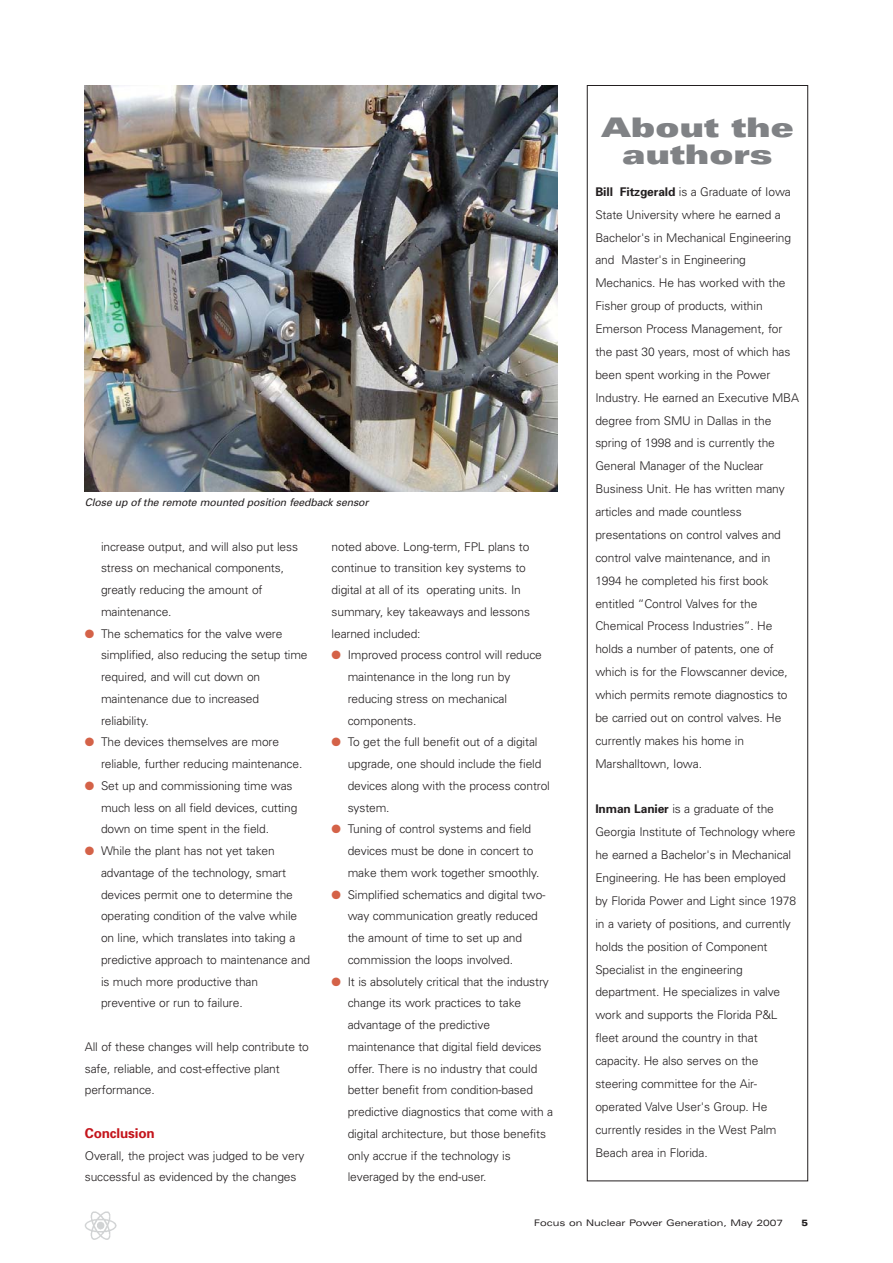
<style>
.page{position:relative;width:893px;height:1263px;background:#fff}
.page>*{position:absolute;margin:0;border:0;box-sizing:border-box;transform-origin:0 0}
.t1{font:900 expanded 27px/27px "Univers";color:#808285;text-align:center}
.t2{font:700 13.5px "Univers";letter-spacing:-.01em;color:#c4151c}
.t3{font:300 12px/21.8px "Univers";letter-spacing:-.01em;color:#231f20}
.t4{font:italic 10.5px "Univers";color:#231f20}
.t5{font:expanded 9px "Univers";color:#231f20}
.t6{font:900 expanded 9px "Univers";color:#231f20}
.s1{color:#d46248}
.s2{font-weight:700}
</style>
<div class="page">
<img style="left:84px;top:1211px;width:32px;height:29px">
<div style="left:587px;top:85px;width:221px;height:1096px;border:1px solid #231f20"></div>
<img style="left:85px;top:85px;width:472px;height:407px">
<p class="t4" style="left:85px;top:499px;width:287px">Close up of the remote mounted position feedback sensor</p>
<p class="t3" style="left:101px;top:537px;width:198px">increase output, and will also put less stress on mechanical components, greatly reducing the amount of maintenance.</p>
<p class="t3" style="left:101px;top:624px;width:208px;text-indent:-16px"><span class="s1">●</span> The schematics for the valve were simplified, also reducing the setup time required, and will cut down on maintenance due to increased reliability.</p>
<p class="t3" style="left:101px;top:732px;width:203px;text-indent:-16px"><span class="s1">●</span> The devices themselves are more reliable, further reducing maintenance.</p>
<p class="t3" style="left:101px;top:776px;width:198px;text-indent:-16px"><span class="s1">●</span> Set up and commissioning time was much less on all field devices, cutting down on time spent in the field.</p>
<p class="t3" style="left:101px;top:841px;width:211px;text-indent:-16px"><span class="s1">●</span> While the plant has not yet taken advantage of the technology, smart devices permit one to determine the operating condition of the valve while on line, which translates into taking a predictive approach to maintenance and is much more productive than preventive or run to failure.</p>
<p class="t3" style="left:85px;top:1037px;width:225px">All of these changes will help contribute to safe, reliable, and cost-effective plant performance.</p>
<p class="t2" style="left:85px;top:1128px;width:71px">Conclusion</p>
<p class="t3" style="left:85px;top:1146px;width:221px">Overall, the project was judged to be very successful as evidenced by the changes</p>
<p class="t3" style="left:331px;top:537px;width:200px">noted above. Long-term, FPL plans to continue to transition key systems to digital at all of its operating units. In summary, key takeaways and lessons learned included:</p>
<p class="t3" style="left:348px;top:645px;width:196px;text-indent:-16px"><span class="s1">●</span> Improved process control will reduce maintenance in the long run by reducing stress on mechanical components.</p>
<p class="t3" style="left:348px;top:732px;width:204px;text-indent:-16px"><span class="s1">●</span> To get the full benefit out of a digital upgrade, one should include the field devices along with the process control system.</p>
<p class="t3" style="left:348px;top:819px;width:193px;text-indent:-16px"><span class="s1">●</span> Tuning of control systems and field devices must be done in concert to make them work together smoothly.</p>
<p class="t3" style="left:348px;top:885px;width:199px;text-indent:-16px"><span class="s1">●</span> Simplified schematics and digital two&shy;way communication greatly reduced the amount of time to set up and commission the loops involved.</p>
<p class="t3" style="left:348px;top:972px;width:207px;text-indent:-16px"><span class="s1">●</span> It is absolutely critical that the industry change its work practices to take advantage of the predictive maintenance that digital field devices offer. There is no industry that could better benefit from condition-based predictive diagnostics that come with a digital architecture, but those benefits only accrue if the technology is leveraged by the end-user.</p>
<h1 class="t1" style="left:601px;top:116px;width:193px">About the authors</h1>
<p class="t3" style="left:595px;top:181px;width:205px;line-height:23px"><span class="s2">Bill Fitzgerald</span> is a Graduate of Iowa<br>State University where he earned a<br>Bachelor's in Mechanical Engineering and Master's in Engineering<br>Mechanics. He has worked with the<br>Fisher group of products, within<br>Emerson Process Management, for the past 30 years, most of which has been spent working in the Power<br>Industry. He earned an Executive MBA degree from SMU in Dallas in the spring of 1998 and is currently the<br>General Manager of the Nuclear<br>Business Unit. He has written many articles and made countless presentations on control valves and control valve maintenance, and in<br>1994 he completed his first book entitled “Control Valves for the<br>Chemical Process Industries”. He holds a number of patents, one of which is for the Flowscanner device, which permits remote diagnostics to be carried out on control valves. He currently makes his home in<br>Marshalltown, Iowa.</p>
<p class="t3" style="left:595px;top:799px;width:202px;line-height:22.8px"><span class="s2">Inman Lanier</span> is a graduate of the Georgia Institute of Technology where he earned a Bachelor's in Mechanical Engineering. He has been employed by Florida Power and Light since 1978 in a variety of positions, and currently holds the position of Component Specialist in the engineering department. He specializes in valve work and supports the Florida P&amp;L fleet around the country in that capacity. He also serves on the steering committee for the Air&shy;operated Valve User's Group. He currently resides in the West Palm Beach area in Florida.</p>
<p class="t5" style="left:534px;top:1220px;width:250px">Focus on Nuclear Power Generation, May 2007</p>
<p class="t6" style="left:801px;top:1220px;width:8px">5</p>
</div>
